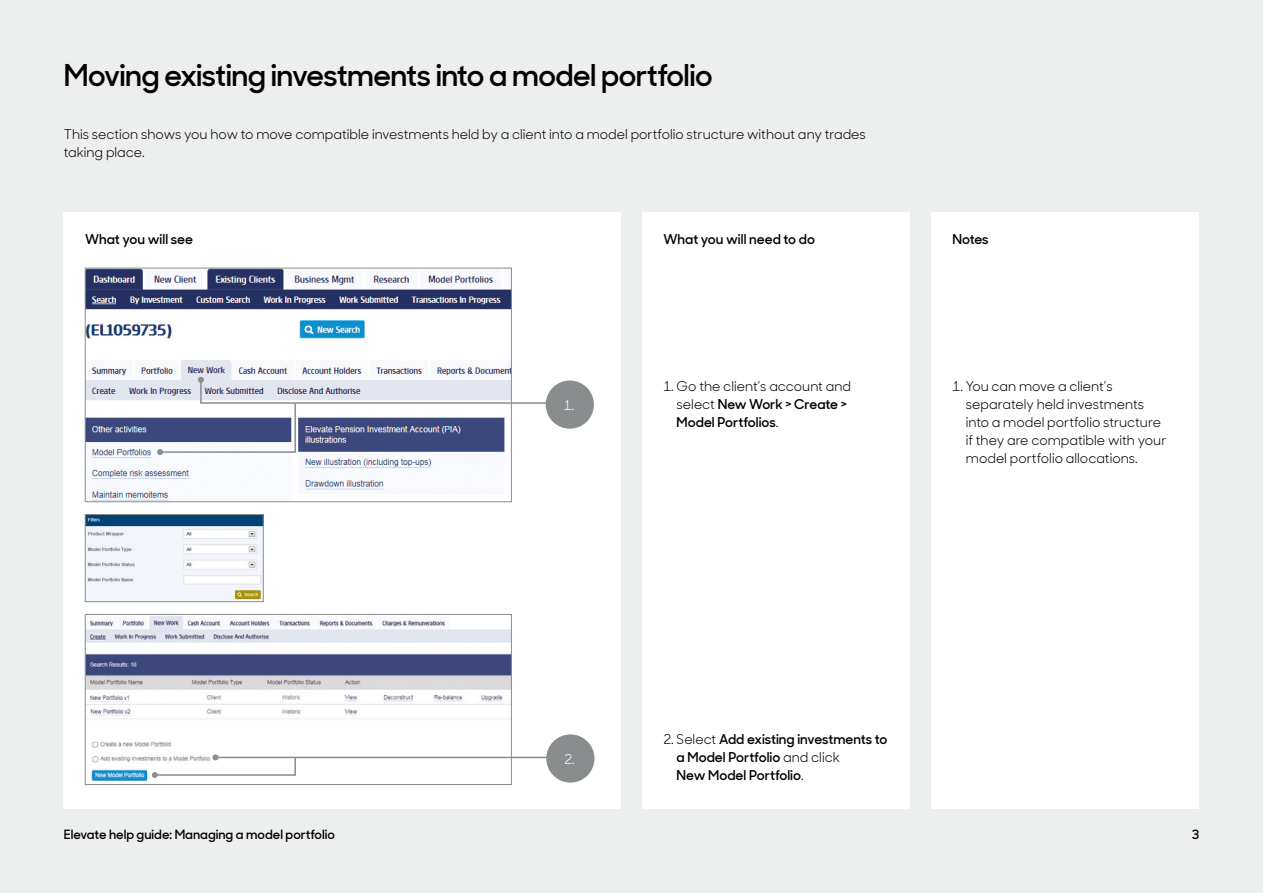
<style>
.page{position:relative;width:1263px;height:893px;background:#edeeee}
.page>*{position:absolute;margin:0;border:0;box-sizing:border-box;transform-origin:0 0}
.t1{font:600 30px "Sharp Sans Display No 1";letter-spacing:-.02em;color:#000}
.t2{font:13.5px/18px "Sharp Sans Display No 1";color:#000}
.t3{font:600 13.5px/18px "Sharp Sans Display No 1";color:#000}
.t4{font:13.5px "Sharp Sans Display No 1";color:#fff}
.t5{font:600 12.75px "Sharp Sans Display No 1";color:#000}
.s1{font-weight:600}
.s2{font-weight:400}
</style>
<div class="page">
<div style="left:64px;top:213px;width:557px;height:596px;background:#fff"></div>
<div style="left:642px;top:213px;width:268px;height:596px;background:#fff"></div>
<div style="left:931px;top:213px;width:268px;height:596px;background:#fff"></div>
<img style="left:87px;top:270px;width:423px;height:230px">
<div style="left:85px;top:268px;width:427px;height:234px;border:1px solid #898d8d"></div>
<img style="left:87px;top:516px;width:174px;height:84px">
<div style="left:85px;top:514px;width:178px;height:88px;border:1px solid #898d8d"></div>
<img style="left:87px;top:616px;width:423px;height:166px">
<div style="left:85px;top:614px;width:427px;height:171px;border:1px solid #898d8d"></div>
<div style="left:546px;top:380px;width:48px;height:49px;background:#898d8d;border-radius:50%"></div>
<svg style="left:157px;top:377px;width:396px;height:78px"></svg>
<hr style="left:215px;top:757px;width:336px;height:1px;background:#898d8d">
<svg style="left:152px;top:754px;width:145px;height:24px"></svg>
<div style="left:546px;top:734px;width:48px;height:49px;background:#898d8d;border-radius:50%"></div>
<h1 class="t1" style="left:64px;top:52px;width:650px">Moving existing investments into a model portfolio</h1>
<p class="t2" style="left:64px;top:124px;width:804px">This section shows you how to move compatible investments held by a client into a model portfolio structure without any trades taking place.</p>
<p class="t3" style="left:85px;top:229px;width:110px">What you will see</p>
<p class="t3" style="left:663px;top:229px;width:153px">What you will need to do</p>
<p class="t4" style="left:564px;top:394px;width:12px">1.</p>
<p class="t2" style="left:677px;top:376px;width:176px;text-indent:-13px">1. Go the client’s account and select <span class="s1">New Work &gt; Create &gt;<br>Model Portfolios</span>.</p>
<p class="t3" style="left:952px;top:229px;width:38px">Notes</p>
<p class="t2" style="left:966px;top:376px;width:202px;text-indent:-13px">1. You can move a client’s separately held investments into a model portfolio structure if they are compatible with your model portfolio allocations.</p>
<p class="t4" style="left:564px;top:748px;width:12px">2.</p>
<p class="t3" style="left:677px;top:730px;width:212px;text-indent:-13px"><span class="s2">2. Select</span> Add existing investments to a Model Portfolio <span class="s2">and click<br></span>New Model Portfolio<span class="s2">.</span></p>
<p class="t5" style="left:64px;top:824px;width:273px">Elevate help guide: Managing a model portfolio</p>
<p class="t5" style="left:1192px;top:824px;width:9px">3</p>
</div>
